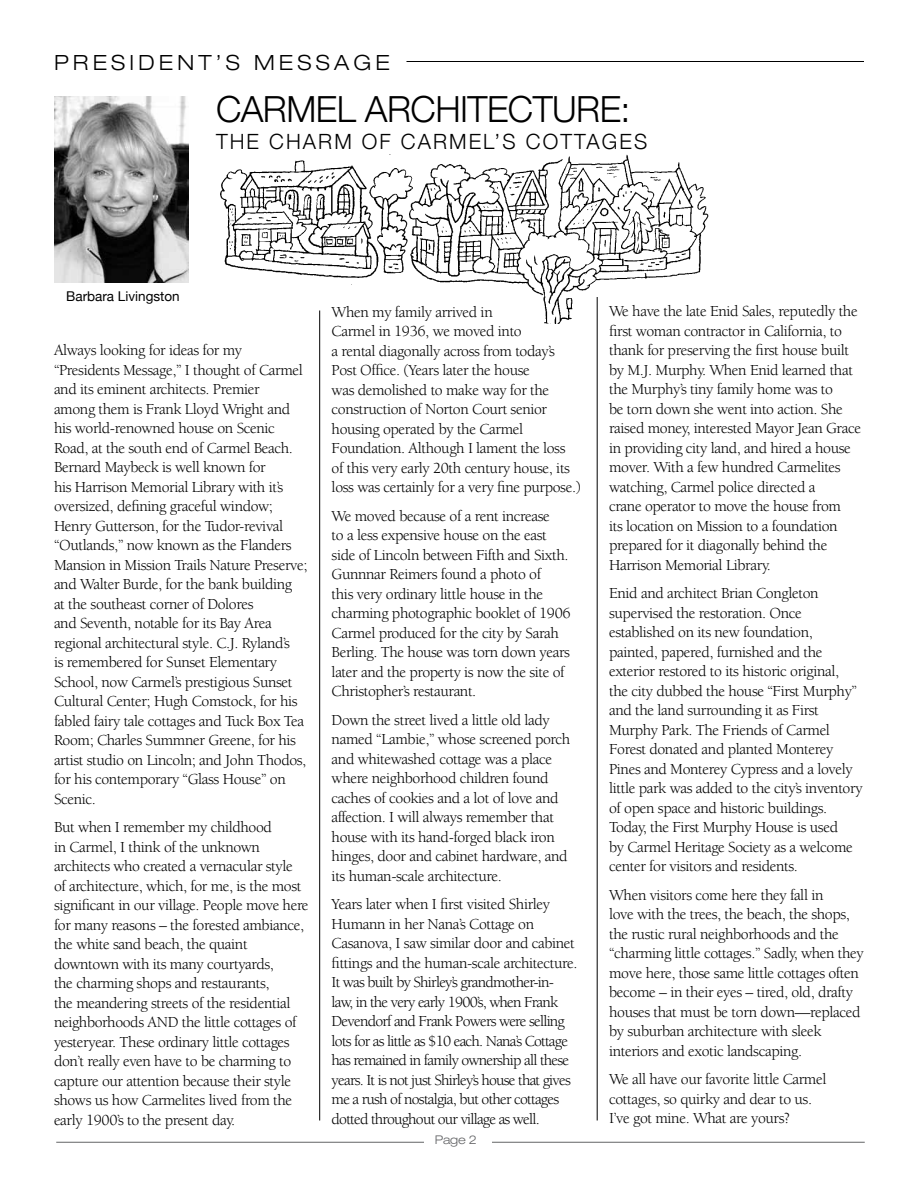
<style>
.page{position:relative;width:918px;height:1188px;background:#fff}
.page>*{position:absolute;margin:0;border:0;box-sizing:border-box;transform-origin:0 0}
.t1{font:300 36px "Helvetica Neue";letter-spacing:-.015em;color:#000}
.t2{font:300 21px "Helvetica Neue";letter-spacing:.1em;color:#000}
.t3{font:300 expanded 21px "Helvetica Neue";letter-spacing:.2em;color:#000}
.t4{font:15.75px/19.5px "Berkeley";letter-spacing:-.025em;color:#000}
.t5{font:15.75px/19.5px "Berkeley";letter-spacing:-.05em;color:#000}
.t6{font:13.5px "Helvetica Neue";color:#000}
.t7{font:300 expanded 12px "Helvetica Neue";color:#636466}
</style>
<div class="page">
<hr style="left:56px;top:1142px;width:809px;height:1px;background:#636466">
<div style="left:424px;top:1130px;width:68px;height:25px;background:#fff"></div>
<hr style="left:406px;top:61px;width:458px;height:1px;background:#000">
<img style="left:54px;top:96px;width:135px;height:186px">
<hr style="left:319px;top:310px;width:1px;height:810px;background:#000">
<hr style="left:597px;top:297px;width:1px;height:823px;background:#000">
<img style="left:220px;top:154px;width:489px;height:175px">
<h2 class="t3" style="left:54px;top:50px;width:337px">PRESIDENT’S MESSAGE</h2>
<h1 class="t1" style="left:216px;top:87px;width:416px">CARMEL ARCHITECTURE:</h1>
<h2 class="t2" style="left:216px;top:129px;width:433px">THE CHARM OF CARMEL’S COTTAGES</h2>
<p class="t6" style="left:66px;top:288px;width:115px">Barbara Livingston</p>
<p class="t4" style="left:54px;top:341px;width:255px">Always looking for ideas for my “Presidents Message,” I thought of Carmel and its eminent architects. Premier<br>among them is Frank Lloyd Wright and his world-renowned house on Scenic Road, at the south end of Carmel Beach.<br>Bernard Maybeck is well known for<br>his Harrison Memorial Library with it’s oversized, defining graceful window; Henry Gutterson, for the Tudor-revival “Outlands,” now known as the Flanders Mansion in Mission Trails Nature Preserve; and Walter Burde, for the bank building<br>at the southeast corner of Dolores<br>and Seventh, notable for its Bay Area regional architectural style. C.J. Ryland’s<br>is remembered for Sunset Elementary School, now Carmel’s prestigious Sunset Cultural Center; Hugh Comstock, for his fabled fairy tale cottages and Tuck Box Tea Room; Charles Summner Greene, for his artist studio on Lincoln; and John Thodos, for his contemporary “Glass House” on Scenic.</p>
<p class="t4" style="left:54px;top:818px;width:256px">But when I remember my childhood<br>in Carmel, I think of the unknown architects who created a vernacular style<br>of architecture, which, for me, is the most significant in our village. People move here for many reasons – the forested ambiance, the white sand beach, the quaint downtown with its many courtyards,<br>the charming shops and restaurants,<br>the meandering streets of the residential neighborhoods AND the little cottages of yesteryear. These ordinary little cottages don’t really even have to be charming to capture our attention because their style shows us how Carmelites lived from the early 1900’s to the present day.</p>
<p class="t4" style="left:332px;top:302px;width:251px">When my family arrived in<br>Carmel in 1936, we moved into<br>a rental diagonally across from today’s Post Office. (Years later the house<br>was demolished to make way for the construction of Norton Court senior housing operated by the Carmel Foundation. Although I lament the loss of this very early 20th century house, its loss was certainly for a very fine purpose.)</p>
<p class="t4" style="left:332px;top:506px;width:241px">We moved because of a rent increase<br>to a less expensive house on the east side of Lincoln between Fifth and Sixth.<br>Gunnnar Reimers found a photo of<br>this very ordinary little house in the charming photographic booklet of 1906<br>Carmel produced for the city by Sarah Berling. The house was torn down years later and the property is now the site of Christopher’s restaurant.</p>
<p class="t4" style="left:332px;top:710px;width:240px">Down the street lived a little old lady named “Lambie,” whose screened porch and whitewashed cottage was a place where neighborhood children found caches of cookies and a lot of love and affection. I will always remember that house with its hand-forged black iron hinges, door and cabinet hardware, and its human-scale architecture.</p>
<p class="t5" style="left:332px;top:895px;width:247px">Years later when I first visited Shirley Humann in her Nana’s Cottage on Casanova, I saw similar door and cabinet fittings and the human-scale architecture.<br>It was built by Shirley’s grandmother-in&shy;law, in the very early 1900’s, when Frank Devendorf and Frank Powers were selling lots for as little as $10 each. Nana’s Cottage has remained in family ownership all these years. It is not just Shirley’s house that gives me a rush of nostalgia, but other cottages dotted throughout our village as well.</p>
<p class="t7" style="left:435px;top:1133px;width:44px">PAGE 2</p>
<p class="t4" style="left:609px;top:302px;width:253px">We have the late Enid Sales, reputedly the first woman contractor in California, to thank for preserving the first house built by M.J. Murphy. When Enid learned that the Murphy’s tiny family home was to<br>be torn down she went into action. She raised money, interested Mayor Jean Grace in providing city land, and hired a house mover. With a few hundred Carmelites watching, Carmel police directed a<br>crane operator to move the house from<br>its location on Mission to a foundation prepared for it diagonally behind the Harrison Memorial Library.</p>
<p class="t4" style="left:609px;top:584px;width:255px">Enid and architect Brian Congleton supervised the restoration. Once established on its new foundation, painted, papered, furnished and the exterior restored to its historic original,<br>the city dubbed the house “First Murphy” and the land surrounding it as First Murphy Park. The Friends of Carmel Forest donated and planted Monterey Pines and Monterey Cypress and a lovely little park was added to the city’s inventory of open space and historic buildings.<br>Today, the First Murphy House is used<br>by Carmel Heritage Society as a welcome center for visitors and residents.</p>
<p class="t4" style="left:609px;top:885px;width:256px">When visitors come here they fall in<br>love with the trees, the beach, the shops, the rustic rural neighborhoods and the “charming little cottages.” Sadly, when they move here, those same little cottages often become – in their eyes – tired, old, drafty houses that must be torn down—replaced by suburban architecture with sleek interiors and exotic landscaping.</p>
<p class="t4" style="left:609px;top:1070px;width:219px">We all have our favorite little Carmel cottages, so quirky and dear to us.<br>I’ve got mine. What are yours?</p>
</div>
